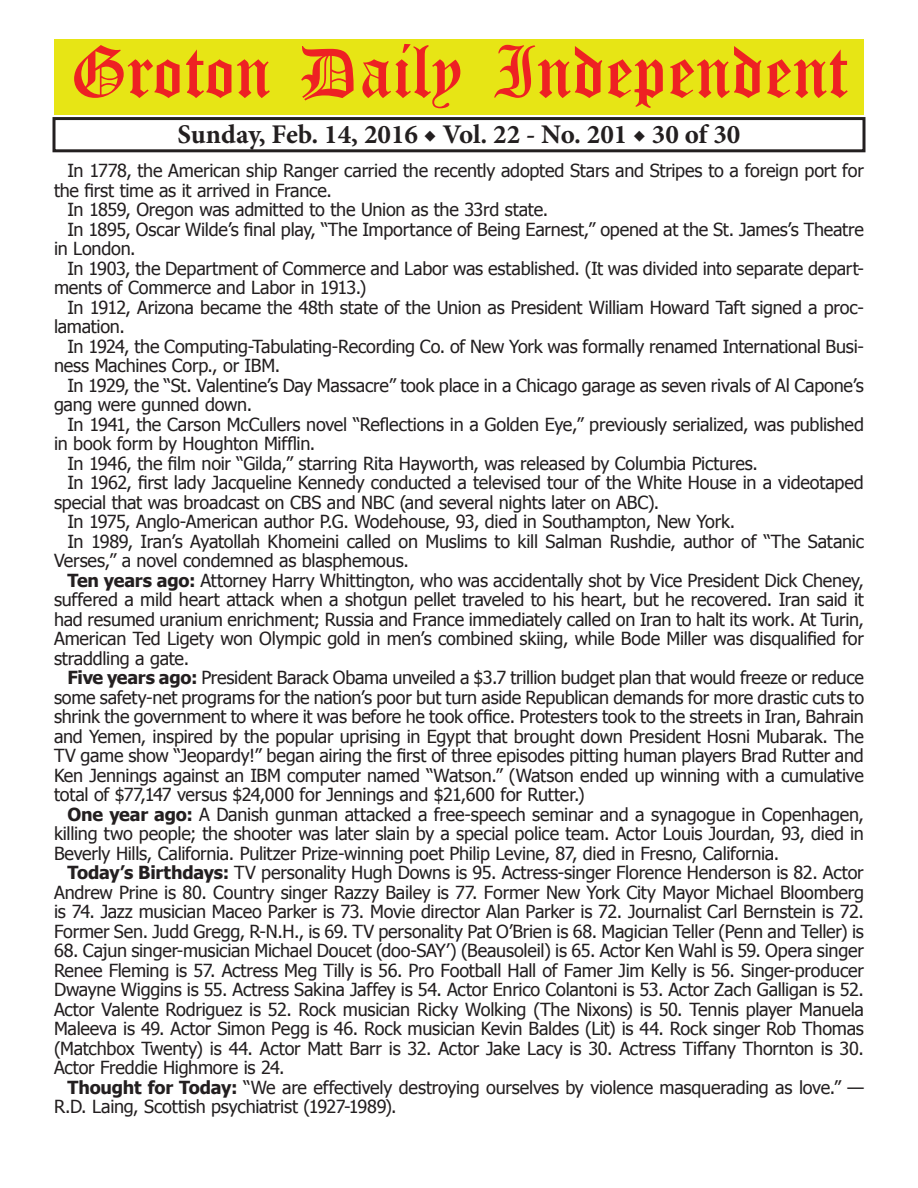
<style>
.page{position:relative;width:918px;height:1188px;background:#fff}
.page>*{position:absolute;margin:0;border:0;box-sizing:border-box;transform-origin:0 0}
.t1{font:54px "Old English Five";color:#ee2123}
.t2{font:700 27px "Minion Pro";color:#231f20}
.t3{font:18px/19.5px "Tahoma";letter-spacing:-.015em;color:#231f20;text-align:justify}
.s1{font-weight:700}
</style>
<div class="page">
<div style="left:52px;top:117px;width:814px;height:35px;border:3px solid #231f20"></div>
<div style="left:54px;top:40px;width:810px;height:75px;background:#e7e515"></div>
<h1 class="t1" style="left:70px;top:47px;width:779px">Groton Daily Independent</h1>
<h2 class="t2" style="left:178px;top:116px;width:564px">Sunday, Feb. 14, 2016 ◆ Vol. 22 - No. 201 ◆ 30 of 30</h2>
<p class="t3" style="left:68px;top:160px;width:798px">In 1778, the American ship Ranger carried the recently adopted Stars and Stripes to a foreign port for</p>
<p class="t3" style="left:54px;top:180px;width:279px">the first time as it arrived in France.</p>
<p class="t3" style="left:68px;top:199px;width:482px">In 1859, Oregon was admitted to the Union as the 33rd state.</p>
<p class="t3" style="left:68px;top:219px;width:798px">In 1895, Oscar Wilde’s final play, “The Importance of Being Earnest,” opened at the St. James’s Theatre</p>
<p class="t3" style="left:54px;top:238px;width:83px">in London.</p>
<p class="t3" style="left:68px;top:258px;width:798px">In 1903, the Department of Commerce and Labor was established. (It was divided into separate depart-</p>
<p class="t3" style="left:54px;top:277px;width:314px">ments of Commerce and Labor in 1913.)</p>
<p class="t3" style="left:68px;top:297px;width:798px">In 1912, Arizona became the 48th state of the Union as President William Howard Taft signed a proc-</p>
<p class="t3" style="left:54px;top:316px;width:72px">lamation.</p>
<p class="t3" style="left:68px;top:336px;width:798px">In 1924, the Computing-Tabulating-Recording Co. of New York was formally renamed International Busi-</p>
<p class="t3" style="left:54px;top:355px;width:228px">ness Machines Corp., or IBM.</p>
<p class="t3" style="left:68px;top:375px;width:798px">In 1929, the “St. Valentine’s Day Massacre” took place in a Chicago garage as seven rivals of Al Capone’s</p>
<p class="t3" style="left:54px;top:394px;width:200px">gang were gunned down.</p>
<p class="t3" style="left:68px;top:414px;width:798px">In 1941, the Carson McCullers novel “Reflections in a Golden Eye,” previously serialized, was published</p>
<p class="t3" style="left:54px;top:433px;width:263px">in book form by Houghton Mifflin.</p>
<p class="t3" style="left:68px;top:453px;width:692px">In 1946, the film noir “Gilda,” starring Rita Hayworth, was released by Columbia Pictures.</p>
<p class="t3" style="left:68px;top:472px;width:798px">In 1962, first lady Jacqueline Kennedy conducted a televised tour of the White House in a videotaped</p>
<p class="t3" style="left:54px;top:492px;width:607px">special that was broadcast on CBS and NBC (and several nights later on ABC).</p>
<p class="t3" style="left:68px;top:511px;width:669px">In 1975, Anglo-American author P.G. Wodehouse, 93, died in Southampton, New York.</p>
<p class="t3" style="left:68px;top:531px;width:798px">In 1989, Iran’s Ayatollah Khomeini called on Muslims to kill Salman Rushdie, author of “The Satanic</p>
<p class="t3" style="left:54px;top:550px;width:356px">Verses,” a novel condemned as blasphemous.</p>
<p class="t3" style="left:68px;top:570px;width:798px"><span class="s1">Ten years ago:</span> Attorney Harry Whittington, who was accidentally shot by Vice President Dick Cheney,</p>
<p class="t3" style="left:54px;top:589px;width:811px">suffered a mild heart attack when a shotgun pellet traveled to his heart, but he recovered. Iran said it</p>
<p class="t3" style="left:54px;top:609px;width:812px">had resumed uranium enrichment; Russia and France immediately called on Iran to halt its work. At Turin,</p>
<p class="t3" style="left:54px;top:628px;width:812px">American Ted Ligety won Olympic gold in men’s combined skiing, while Bode Miller was disqualified for</p>
<p class="t3" style="left:54px;top:648px;width:137px">straddling a gate.</p>
<p class="t3" style="left:68px;top:667px;width:798px"><span class="s1">Five years ago:</span> President Barack Obama unveiled a $3.7 trillion budget plan that would freeze or reduce</p>
<p class="t3" style="left:54px;top:687px;width:812px">some safety-net programs for the nation’s poor but turn aside Republican demands for more drastic cuts to</p>
<p class="t3" style="left:54px;top:706px;width:811px">shrink the government to where it was before he took office. Protesters took to the streets in Iran, Bahrain</p>
<p class="t3" style="left:54px;top:726px;width:811px">and Yemen, inspired by the popular uprising in Egypt that brought down President Hosni Mubarak. The</p>
<p class="t3" style="left:54px;top:745px;width:811px">TV game show “Jeopardy!” began airing the first of three episodes pitting human players Brad Rutter and</p>
<p class="t3" style="left:54px;top:765px;width:811px">Ken Jennings against an IBM computer named “Watson.” (Watson ended up winning with a cumulative</p>
<p class="t3" style="left:54px;top:784px;width:532px">total of $77,147 versus $24,000 for Jennings and $21,600 for Rutter.)</p>
<p class="t3" style="left:68px;top:804px;width:798px"><span class="s1">One year ago:</span> A Danish gunman attacked a free-speech seminar and a synagogue in Copenhagen,</p>
<p class="t3" style="left:54px;top:823px;width:812px">killing two people; the shooter was later slain by a special police team. Actor Louis Jourdan, 93, died in</p>
<p class="t3" style="left:54px;top:843px;width:727px">Beverly Hills, California. Pulitzer Prize-winning poet Philip Levine, 87, died in Fresno, California.</p>
<p class="t3" style="left:68px;top:862px;width:798px"><span class="s1">Today’s Birthdays:</span> TV personality Hugh Downs is 95. Actress-singer Florence Henderson is 82. Actor</p>
<p class="t3" style="left:54px;top:882px;width:811px">Andrew Prine is 80. Country singer Razzy Bailey is 77. Former New York City Mayor Michael Bloomberg</p>
<p class="t3" style="left:54px;top:901px;width:811px">is 74. Jazz musician Maceo Parker is 73. Movie director Alan Parker is 72. Journalist Carl Bernstein is 72.</p>
<p class="t3" style="left:54px;top:921px;width:811px">Former Sen. Judd Gregg, R-N.H., is 69. TV personality Pat O’Brien is 68. Magician Teller (Penn and Teller) is</p>
<p class="t3" style="left:54px;top:940px;width:812px">68. Cajun singer-musician Michael Doucet (doo-SAY’) (Beausoleil) is 65. Actor Ken Wahl is 59. Opera singer Renee Fleming is 57. Actress Meg Tilly is 56. Pro Football Hall of Famer Jim Kelly is 56. Singer-producer Dwayne Wiggins is 55. Actress Sakina Jaffey is 54. Actor Enrico Colantoni is 53. Actor Zach Galligan is 52.<br>Actor Valente Rodriguez is 52. Rock musician Ricky Wolking (The Nixons) is 50. Tennis player Manuela Maleeva is 49. Actor Simon Pegg is 46. Rock musician Kevin Baldes (Lit) is 44. Rock singer Rob Thomas (Matchbox Twenty) is 44. Actor Matt Barr is 32. Actor Jake Lacy is 30. Actress Tiffany Thornton is 30.<br>Actor Freddie Highmore is 24.</p>
<p class="t3" style="left:54px;top:1077px;width:811px;text-indent:14px"><span class="s1">Thought for Today:</span> “We are effectively destroying ourselves by violence masquerading as love.” —<br>R.D. Laing, Scottish psychiatrist (1927-1989).</p>
</div>
